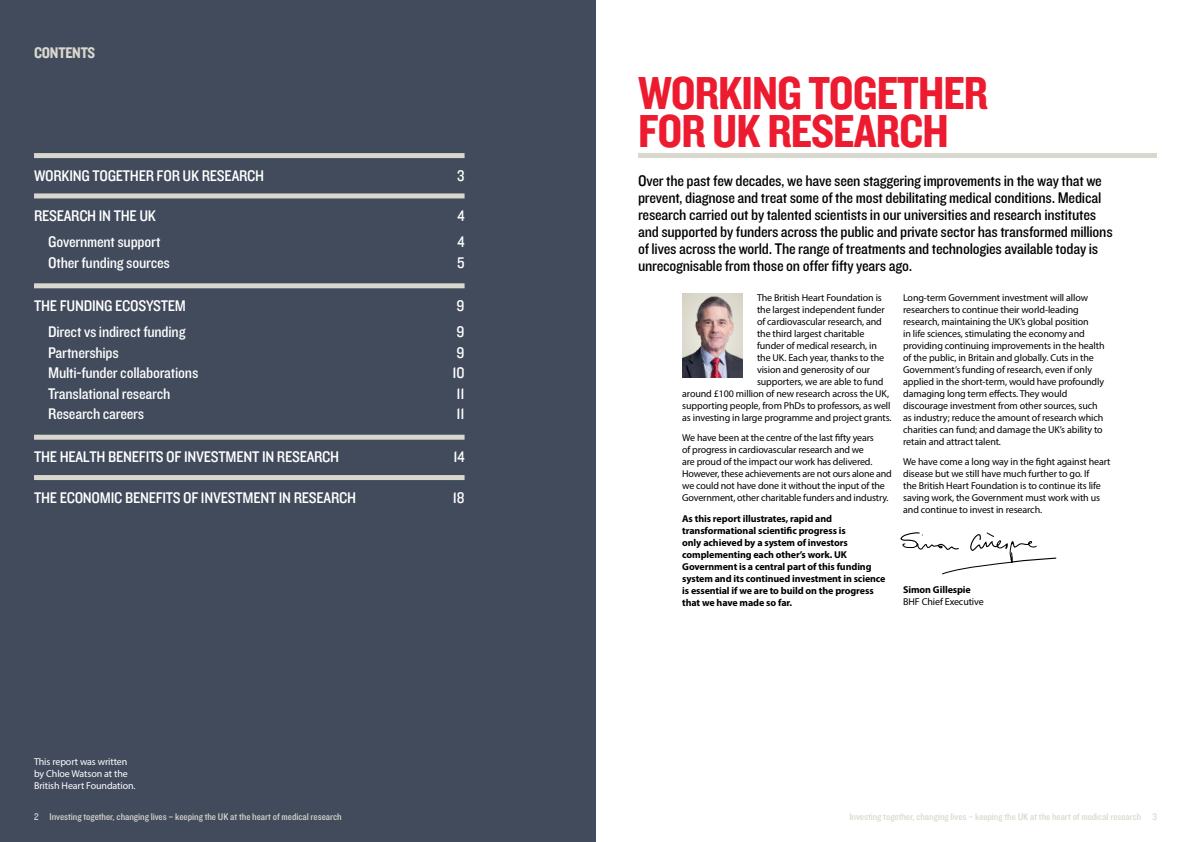
<style>
.page{position:relative;width:1191px;height:842px;background:#fff}
.page>*{position:absolute;margin:0;border:0;box-sizing:border-box;transform-origin:0 0}
.t1{font:48px/38px "Knockout 50 Welterweight";letter-spacing:-.02em;color:#ed1b2f}
.t2{font:16px/17px "Knockout 30 Junior Welterwt";letter-spacing:-.015em;color:#000}
.t3{font:16px "Knockout 30 Junior Welterwt";letter-spacing:-.015em;color:#fff}
.t4{font:16px "Knockout 50 Welterweight";letter-spacing:-.015em;color:#d9d8ce}
.t5{font:10px/12px "Myriad Pro";letter-spacing:-.01em;color:#000}
.t6{font:700 10px/12px "Myriad Pro";letter-spacing:-.01em;color:#000}
.t7{font:10px "Knockout 30 Junior Welterwt";letter-spacing:-.005em;color:#d9d8ce}
.t8{font:10px/12px "Myriad Pro";letter-spacing:-.01em;color:#fff}
</style>
<div class="page">
<div style="left:0;top:0;width:595px;height:842px;background:#414b5c"></div>
<div style="left:34px;top:153px;width:430px;height:5px;background:#d9d8ce"></div>
<div style="left:34px;top:193px;width:430px;height:5px;background:#d9d8ce"></div>
<div style="left:34px;top:283px;width:430px;height:5px;background:#d9d8ce"></div>
<div style="left:34px;top:435px;width:430px;height:5px;background:#d9d8ce"></div>
<div style="left:34px;top:475px;width:430px;height:5px;background:#d9d8ce"></div>
<div style="left:638px;top:153px;width:519px;height:5px;background:#d9d8ce"></div>
<img style="left:682px;top:293px;width:61px;height:84px">
<svg style="left:900px;top:532px;width:156px;height:42px"></svg>
<h2 class="t4" style="left:34px;top:42px;width:63px">CONTENTS</h2>
<h2 class="t3" style="left:34px;top:165px;width:232px">WORKING TOGETHER FOR UK RESEARCH</h2>
<h2 class="t3" style="left:457px;top:165px;width:9px">3</h2>
<h2 class="t3" style="left:34px;top:205px;width:17px">Research</h2>
<h2 class="t3" style="left:99px;top:205px;width:59px">in the UK</h2>
<h2 class="t3" style="left:457px;top:205px;width:9px">4</h2>
<h2 class="t3" style="left:48px;top:231px;width:114px">Government support</h2>
<h2 class="t3" style="left:457px;top:231px;width:9px">4</h2>
<h2 class="t3" style="left:48px;top:252px;width:123px">Other funding sources</h2>
<h2 class="t3" style="left:457px;top:252px;width:9px">5</h2>
<h2 class="t3" style="left:34px;top:295px;width:90px">Thefunding ecos</h2>
<h2 class="t3" style="left:146px;top:295px;width:42px">yste m</h2>
<h2 class="t3" style="left:456px;top:295px;width:9px">9</h2>
<h2 class="t3" style="left:34px;top:321px;width:153px">Direct vs indirect funding</h2>
<h2 class="t3" style="left:456px;top:321px;width:9px">9</h2>
<h2 class="t3" style="left:48px;top:342px;width:72px">Partnerships</h2>
<h2 class="t3" style="left:456px;top:342px;width:9px">9</h2>
<h2 class="t3" style="left:34px;top:362px;width:166px">Multi-funder collaborations</h2>
<h2 class="t3" style="left:452px;top:362px;width:14px">10</h2>
<h2 class="t3" style="left:48px;top:383px;width:124px">Translational research</h2>
<h2 class="t3" style="left:456px;top:383px;width:9px">11</h2>
<h2 class="t3" style="left:48px;top:403px;width:98px">Research careers</h2>
<h2 class="t3" style="left:456px;top:403px;width:9px">11</h2>
<h2 class="t3" style="left:34px;top:446px;width:90px">The health benefits</h2>
<h2 class="t3" style="left:166px;top:446px;width:119px">ofinvestment inresearch</h2>
<h2 class="t3" style="left:453px;top:446px;width:13px">14</h2>
<h2 class="t3" style="left:34px;top:487px;width:35px">The econo</h2>
<h2 class="t3" style="left:100px;top:487px;width:41px">mic benefits</h2>
<h2 class="t3" style="left:183px;top:487px;width:119px">ofinvestment inresearch</h2>
<h2 class="t3" style="left:453px;top:487px;width:13px">18</h2>
<p class="t8" style="left:34px;top:755px;width:103px">This report was written by Chloe Watson at the<br>British Heart Foundation.</p>
<h1 class="t1" style="left:638px;top:73px;width:349px">WORKING TOGETHER<br>FOR UK RESEARCH</h1>
<p class="t2" style="left:638px;top:171px;width:476px">Over the past few decades, we have seen staggering improvements in the way that we prevent, diagnose and treat some of the most debilitating medical conditions. Medical research carried out by talented scientists in our universities and research institutes and supported by funders across the public and private sector has transformed millions of lives across the world. The range of treatments and technologies available today is unrecognisable from those on offer fifty years ago.</p>
<p class="t5" style="left:903px;top:291px;width:203px">Long-term Government investment will allow researchers to continue their world-leading research, maintaining the UK’s global position<br>in life sciences, stimulating the economy and providing continuing improvements in the health of the public, in Britain and globally. Cuts in the Government’s funding of research, even if only applied in the short-term, would have profoundly damaging long term effects. They would discourage investment from other sources, such as industry; reduce the amount of research which charities can fund; and damage the UK’s ability to retain and attract talent.</p>
<p class="t5" style="left:903px;top:456px;width:209px">We have come a long way in the fight against heart disease but we still have much further to go. If<br>the British Heart Foundation is to continue its life saving work, the Government must work with us and continue to invest in research.</p>
<p class="t5" style="left:757px;top:291px;width:126px">The British Heart Foundation is</p>
<p class="t5" style="left:757px;top:303px;width:129px">the largest independent funder</p>
<p class="t5" style="left:757px;top:315px;width:126px">of cardiovascular research, and</p>
<p class="t5" style="left:757px;top:327px;width:109px">the third largest charitable</p>
<p class="t5" style="left:757px;top:339px;width:122px">funder of medical research, in</p>
<p class="t5" style="left:757px;top:351px;width:129px">the UK. Each year, thanks to the</p>
<p class="t5" style="left:757px;top:363px;width:115px">vision and generosity of our</p>
<p class="t5" style="left:757px;top:375px;width:128px">supporters, we are able to fund</p>
<p class="t5" style="left:682px;top:387px;width:208px">around £100 million of new research across the UK,</p>
<p class="t5" style="left:682px;top:399px;width:210px">supporting people, from PhDs to professors, as well</p>
<p class="t5" style="left:682px;top:411px;width:211px">as investing in large programme and project grants.</p>
<p class="t5" style="left:682px;top:432px;width:211px">We have been at the centre of the last fifty years<br>of progress in cardiovascular research and we<br>are proud of the impact our work has delivered.<br>However, these achievements are not ours alone and we could not have done it without the input of the Government, other charitable funders and industry.</p>
<p class="t6" style="left:682px;top:512px;width:205px">As this report illustrates, rapid and transformational scientific progress is<br>only achieved by a system of investors complementing each other’s work. UK Government is a central part of this funding system and its continued investment in science is essential if we are to build on the progress that we have made so far.</p>
<p class="t6" style="left:903px;top:584px;width:69px">Simon Gillespie</p>
<p class="t5" style="left:903px;top:596px;width:82px">BHF Chief Executive</p>
<p class="t7" style="left:34px;top:810px;width:309px">2 Investing together, changing lives – keeping the UK at the heart of medical research</p>
<p class="t7" style="left:849px;top:810px;width:309px">Investing together, changing lives – keeping the UK at the heart of medical research 3</p>
</div>
